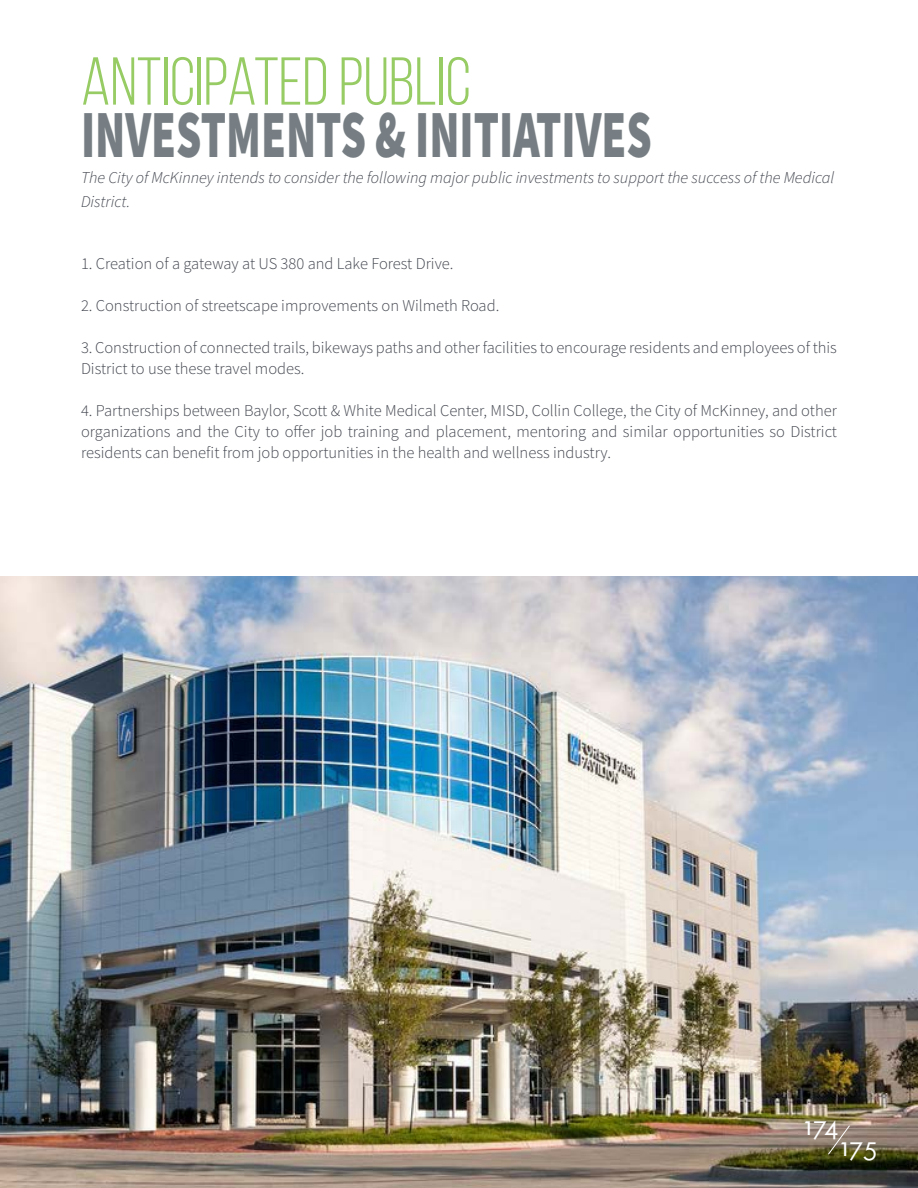
<style>
.page{position:relative;width:918px;height:1188px;background:#fff}
.page>*{position:absolute;margin:0;border:0;box-sizing:border-box;transform-origin:0 0}
.t1{font:900 67.5px "Source Sans Pro";color:#767e83;scale:.67 1}
.t2{font:67.5px "Bebas Neue";color:#97cb64}
.t3{font:27px "Futura SCTOT";letter-spacing:-.05em;color:#fff}
.t4{font:300 16.5px/21px "Source Sans Pro";color:#42464f}
.t5{font:italic 300 16.5px/24px "Source Sans Pro";color:#42464f}
</style>
<div class="page">
<img style="left:0;top:576px;width:918px;height:612px">
<svg style="left:827px;top:1125px;width:24px;height:30px"></svg>
<p class="t2" style="left:81px;top:45px;width:391px">ANTICIPATED PUBLIC</p>
<p class="t1" style="left:81px;top:88px;width:854px">INVESTMENTS &amp; INITIATIVES</p>
<p class="t5" style="left:81px;top:166px;width:755px">The City of McKinney intends to consider the following major public investments to support the success of the Medical<br>District.</p>
<p class="t4" style="left:81px;top:253px;width:374px">1. Creation of a gateway at US 380 and Lake Forest Drive.</p>
<p class="t4" style="left:81px;top:295px;width:420px">2. Construction of streetscape improvements on Wilmeth Road.</p>
<p class="t4" style="left:81px;top:337px;width:758px">3. Construction of connected trails, bikeways paths and other facilities to encourage residents and employees of this<br>District to use these travel modes.</p>
<p class="t4" style="left:81px;top:400px;width:758px;text-align:justify">4. Partnerships between Baylor, Scott &amp; White Medical Center, MISD, Collin College, the City of McKinney, and other organizations and the City to offer job training and placement, mentoring and similar opportunities so District residents can benefit from job opportunities in the health and wellness industry.</p>
<p class="t3" style="left:804px;top:1111px;width:37px">174</p>
<p class="t3" style="left:840px;top:1132px;width:40px">175</p>
</div>
